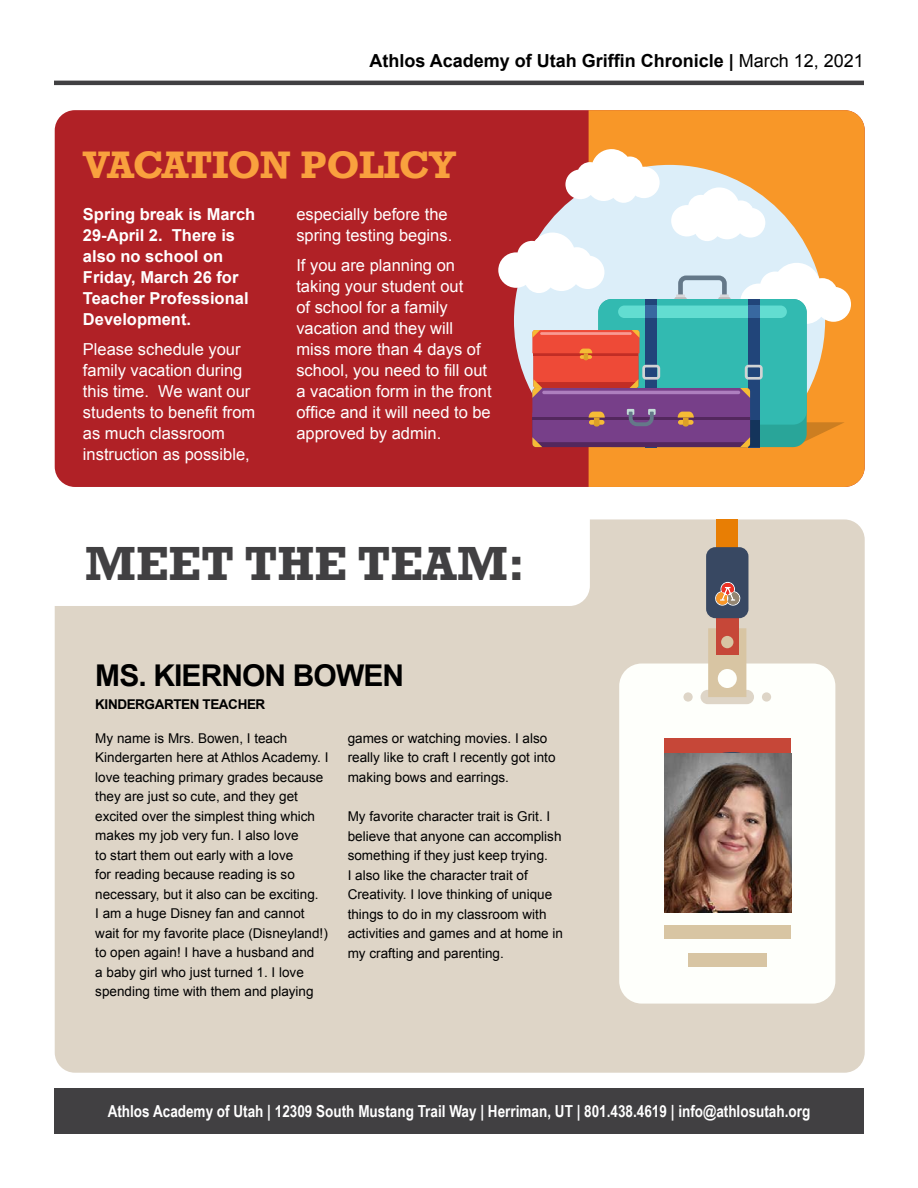
<style>
.page{position:relative;width:918px;height:1188px;background:#fff}
.page>*{position:absolute;margin:0;border:0;box-sizing:border-box;transform-origin:0 0}
.t1{font:700 45px "Rockwell";color:#414042}
.t2{font:700 36px "Rockwell";letter-spacing:-.025em;color:#f9a13e}
.t3{font:700 30px "Arial";letter-spacing:-.03em;color:#000}
.t4{font:700 18px "Arial";color:#000}
.t5{font:16.5px/21px "Arial";color:#fff}
.t6{font:700 16.5px/21px "Arial";color:#fff}
.t7{font:700 16.5px "Arial Narrow";color:#fff}
.t8{font:13.5px/19.5px "Arial";color:#000}
.t9{font:700 13.5px "Arial";letter-spacing:-.03em;color:#000}
.s1{font-weight:400}
</style>
<div class="page">
<div style="left:55px;top:519px;width:810px;height:554px;background:#ded5c7;border-radius:20px"></div>
<div style="left:29px;top:487px;width:561px;height:119px;background:#fff;border-radius:20px"></div>
<div style="left:717px;top:519px;width:21px;height:92px;background:#e87e04"></div>
<div style="left:619px;top:664px;width:216px;height:340px;background:#fefffb"></div>
<div style="left:664px;top:738px;width:126px;height:159px;background:#c64738"></div>
<div style="left:664px;top:925px;width:126px;height:14px;background:#d8c5a3"></div>
<div style="left:688px;top:953px;width:79px;height:14px;background:#d8c5a3"></div>
<svg style="left:708px;top:628px;width:38px;height:69px;background:#ddcdaf"></svg>
<div style="left:716px;top:608px;width:23px;height:47px;background:#c64738"></div>
<div style="left:721px;top:636px;width:12px;height:12px;background:#d8c5a3;border-radius:50%"></div>
<div style="left:706px;top:547px;width:42px;height:71px;background:#384862;border-radius:9px"></div>
<svg style="left:715px;top:582px;width:26px;height:24px"></svg>
<img style="left:665px;top:753px;width:126px;height:159px">
<div style="left:54px;top:1089px;width:810px;height:45px;background:#414042"></div>
<hr style="left:54px;top:81px;width:810px;height:4px;background:#414042">
<div style="left:55px;top:110px;width:810px;height:377px;background:#b02126;border-radius:20px"></div>
<div style="left:589px;top:110px;width:276px;height:377px;background:#f89728"></div>
<svg style="left:498px;top:149px;width:353px;height:298px;background:#b6a39b"></svg>
<h3 class="t4" style="left:370px;top:49px;width:496px">Athlos Academy of Utah Griffin Chronicle | <span class="s1">March 12, 2021</span></h3>
<h2 class="t2" style="left:83px;top:142px;width:375px">VACATION POLICY</h2>
<p class="t6" style="left:83px;top:204px;width:174px">Spring break is March<br>29-April 2. There is also no school on<br>Friday, March 26 for<br>Teacher Professional<br>Development.</p>
<p class="t5" style="left:83px;top:339px;width:174px">Please schedule your family vacation during this time. We want our students to benefit from as much classroom instruction as possible,</p>
<p class="t5" style="left:296px;top:204px;width:157px">especially before the spring testing begins.</p>
<p class="t5" style="left:296px;top:255px;width:197px">If you are planning on taking your student out<br>of school for a family vacation and they will<br>miss more than 4 days of school, you need to fill out a vacation form in the front office and it will need to be approved by admin.</p>
<h1 class="t1" style="left:85px;top:535px;width:441px">MEET THE TEAM:</h1>
<h3 class="t3" style="left:95px;top:655px;width:310px">MS. KIERNON BOWEN</h3>
<p class="t9" style="left:95px;top:695px;width:172px">KINDERGARTEN TEACHER</p>
<p class="t8" style="left:95px;top:728px;width:235px">My name is Mrs. Bowen, I teach Kindergarten here at Athlos Academy. I love teaching primary grades because they are just so cute, and they get excited over the simplest thing which makes my job very fun. I also love<br>to start them out early with a love<br>for reading because reading is so necessary, but it also can be exciting.<br>I am a huge Disney fan and cannot wait for my favorite place (Disneyland!) to open again! I have a husband and<br>a baby girl who just turned 1. I love spending time with them and playing</p>
<p class="t8" style="left:348px;top:728px;width:209px">games or watching movies. I also really like to craft I recently got into making bows and earrings.</p>
<p class="t8" style="left:348px;top:807px;width:217px">My favorite character trait is Grit. I believe that anyone can accomplish something if they just keep trying.<br>I also like the character trait of Creativity. I love thinking of unique things to do in my classroom with activities and games and at home in my crafting and parenting.</p>
<p class="t7" style="left:108px;top:1099px;width:704px">Athlos Academy of Utah | 12309 South Mustang Trail Way | Herriman, UT | 801.438.4619 | info@athlosutah.org</p>
</div>
